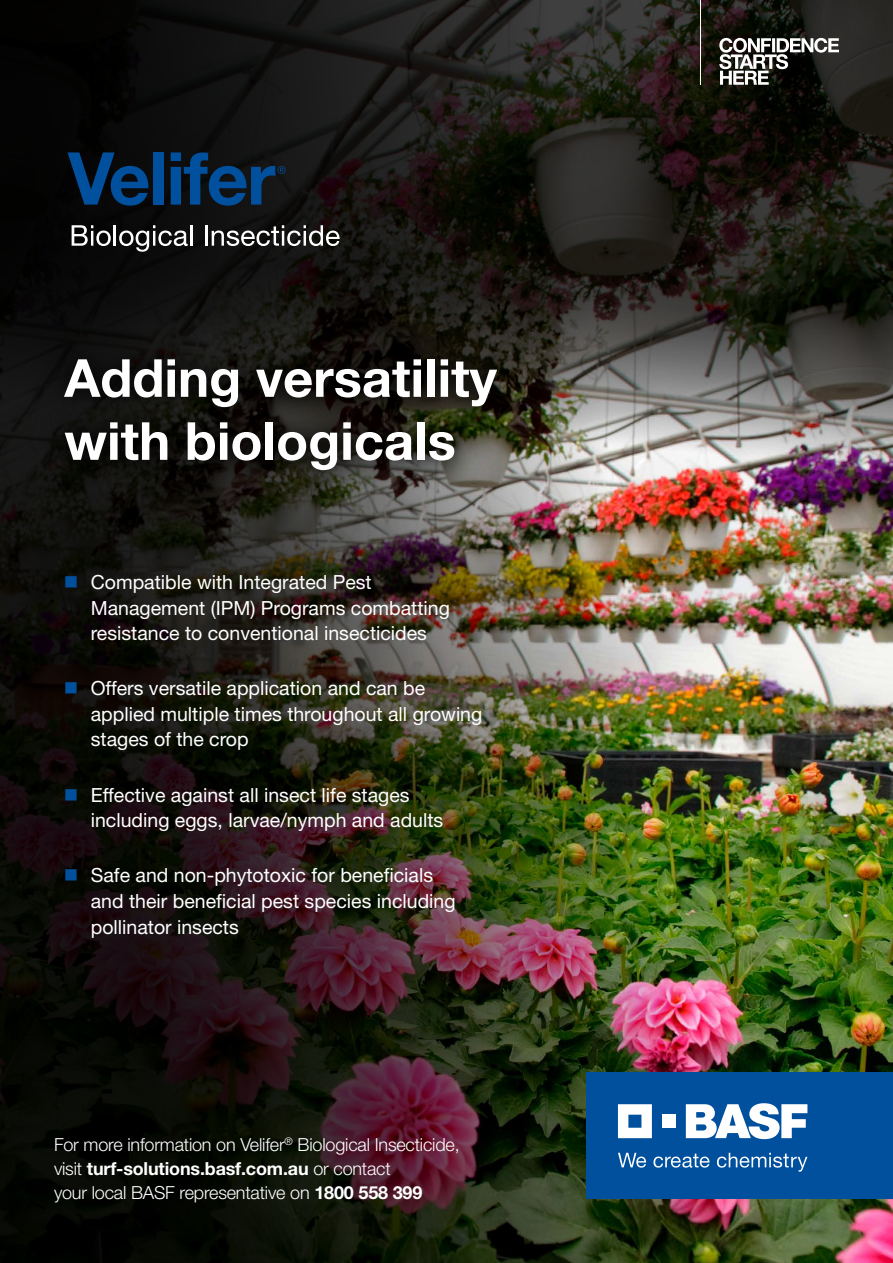
<style>
.page{position:relative;width:893px;height:1263px;background:#fff}
.page>*{position:absolute;margin:0;border:0;box-sizing:border-box;transform-origin:0 0}
.t1{font:700 52.5px/63px "Helvetica Neue LT Std";color:#fff}
.t2{font:19.5px/25.5px "Helvetica Neue LT Std";color:#fff}
.t3{font:300 18px/24px "Helvetica Neue LT Std";letter-spacing:-.01em;color:#fff}
.s1{color:#00509e}
.s2{font-weight:700}
</style>
<div class="page">
<img style="left:0;top:0;width:893px;height:1263px">
<div style="left:38px;top:332px;width:485px;height:165px;background:#000;opacity:.95"></div>
<div style="left:586px;top:1073px;width:307px;height:126px;background:#00509e"></div>
<svg style="left:618px;top:1104px;width:34px;height:34px"></svg>
<div style="left:662px;top:1115px;width:13px;height:13px;background:#fff"></div>
<svg style="left:686px;top:1103px;width:121px;height:36px"></svg>
<svg style="left:618px;top:1153px;width:28px;height:14px"></svg>
<svg style="left:653px;top:1153px;width:56px;height:14px"></svg>
<svg style="left:717px;top:1153px;width:90px;height:19px"></svg>
<svg style="left:719px;top:38px;width:120px;height:47px"></svg>
<hr style="left:700px;top:0;width:1px;height:85px;background:#fff">
<svg style="left:72px;top:225px;width:39px;height:21px"></svg>
<hr style="left:114px;top:225px;width:2px;height:21px;background:#fff">
<svg style="left:119px;top:225px;width:69px;height:27px"></svg>
<hr style="left:190px;top:225px;width:3px;height:21px;background:#fff">
<hr style="left:205px;top:225px;width:2px;height:21px;background:#fff">
<svg style="left:212px;top:225px;width:128px;height:21px"></svg>
<svg style="left:68px;top:152px;width:81px;height:54px;background:#04294e"></svg>
<div style="left:153px;top:152px;width:11px;height:53px;background:#00509e"></div>
<svg style="left:171px;top:152px;width:114px;height:54px;background:#092b4c"></svg>
<h1 class="t1" style="left:64px;top:345px;width:434px">Adding versatility with biologicals</h1>
<p class="t2" style="left:91px;top:569px;width:361px;text-indent:-27px"><span class="s1">■</span> Compatible with Integrated Pest<br>Management (IPM) Programs combatting resistance to conventional insecticides</p>
<p class="t2" style="left:91px;top:675px;width:393px;text-indent:-27px"><span class="s1">■</span> Offers versatile application and can be applied multiple times throughout all growing stages of the crop</p>
<p class="t2" style="left:91px;top:782px;width:354px;text-indent:-27px"><span class="s1">■</span> Effective against all insect life stages including eggs, larvae/nymph and adults</p>
<p class="t2" style="left:91px;top:862px;width:366px;text-indent:-27px"><span class="s1">■</span> Safe and non-phytotoxic for beneficials and their beneficial pest species including pollinator insects</p>
<p class="t3" style="left:54px;top:1132px;width:407px">For more information on Velifer<sup>®</sup> Biological Insecticide, visit <span class="s2">turf-solutions.basf.com.au</span> or contact<br>your local BASF representative on <span class="s2">1800 558 399</span></p>
</div>
